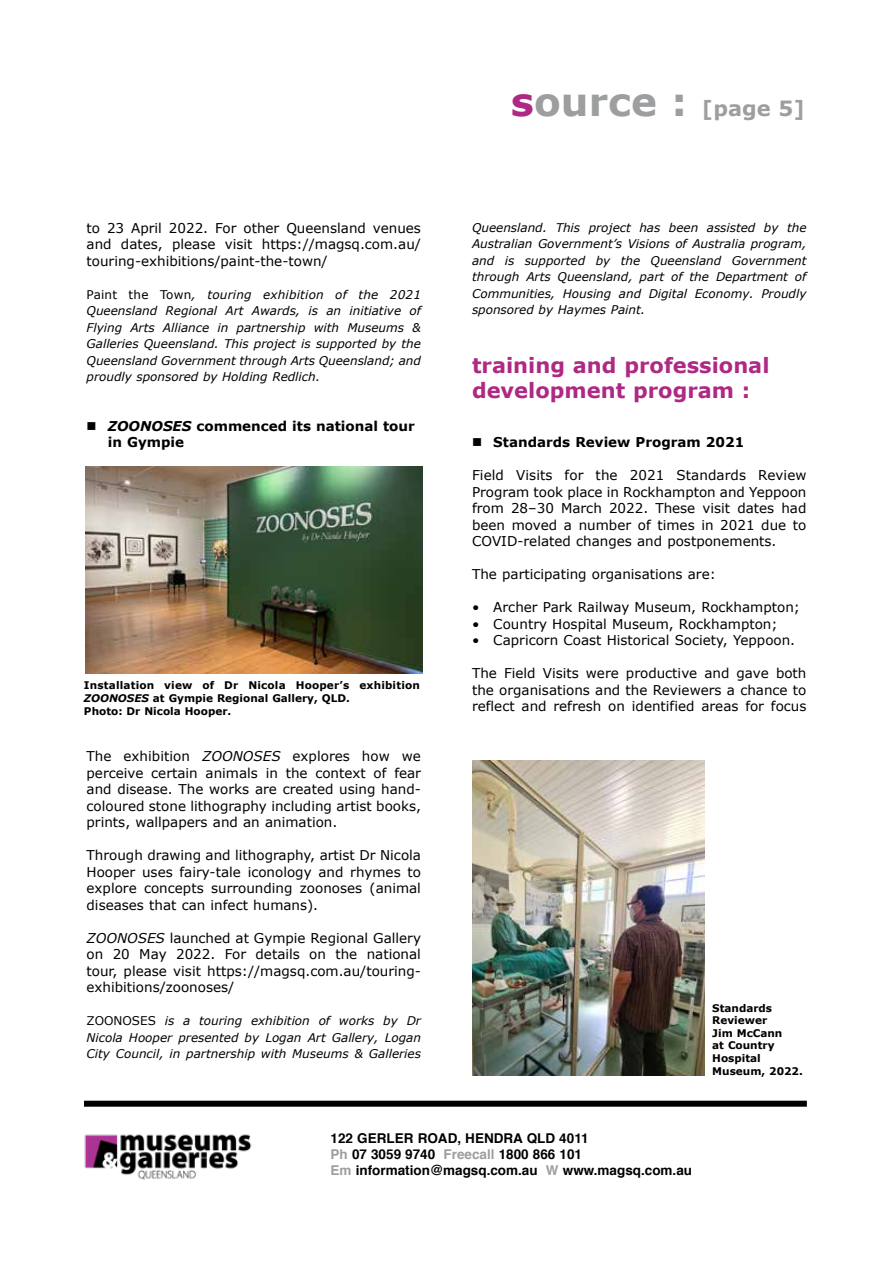
<style>
.page{position:relative;width:893px;height:1263px;background:#fff}
.page>*{position:absolute;margin:0;border:0;box-sizing:border-box;transform-origin:0 0}
.t1{font:700 21px/25.2px "Verdana";color:#ae2984}
.t2{font:700 21px "Verdana";color:#9c9e9f}
.t3{font:13.5px/16.5px "Verdana";color:#000;text-align:justify}
.t4{font:700 13.5px/16.2px "Helvetica";color:#000}
.t5{font:700 13.5px/16.5px "Verdana";color:#000}
.t6{font:italic 12px/16.5px "Verdana";color:#000;text-align:justify}
.t7{font:700 10.5px/12.6px "Verdana";color:#000}
.s1{font-style:normal}
.s2{font-style:italic}
.s3{font-size:39px;color:#ae2984}
.s4{font-size:39px}
.s5{color:#9c9e9f}
</style>
<div class="page">
<div style="left:84px;top:1101px;width:723px;height:6px;background:#000"></div>
<img style="left:84px;top:1134px;width:168px;height:46px">
<img style="left:85px;top:466px;width:337px;height:208px">
<img style="left:472px;top:761px;width:233px;height:315px">
<p class="t3" style="left:87px;top:220px;width:336px">to 23 April 2022. For other Queensland venues and dates, please visit https://magsq.com.au/ touring-exhibitions/paint-the-town/</p>
<p class="t6" style="left:87px;top:286px;width:336px"><span class="s1">Paint the Town</span>, touring exhibition of the 2021<br>Queensland Regional Art Awards, is an initiative of Flying Arts Alliance in partnership with Museums &amp; Galleries Queensland. This project is supported by the Queensland Government through Arts Queensland; and proudly sponsored by Holding Redlich.</p>
<p class="t5" style="left:108px;top:418px;width:309px;text-indent:-21px">■ <span class="s2">ZOONOSES</span> commenced its national tour in Gympie</p>
<p class="t7" style="left:84px;top:679px;width:337px">Installation view of Dr Nicola Hooper’s exhibition<br><span class="s2">ZOONOSES</span> at Gympie Regional Gallery, QLD.<br>Photo: Dr Nicola Hooper.</p>
<p class="t3" style="left:87px;top:748px;width:336px">The exhibition <span class="s2">ZOONOSES</span> explores how we perceive certain animals in the context of fear and disease. The works are created using hand&shy;coloured stone lithography including artist books, prints, wallpapers and an animation.</p>
<p class="t3" style="left:87px;top:847px;width:336px">Through drawing and lithography, artist Dr Nicola Hooper uses fairy-tale iconology and rhymes to explore concepts surrounding zoonoses (animal diseases that can infect humans).</p>
<p class="t3" style="left:87px;top:929px;width:336px"><span class="s2">ZOONOSES</span> launched at Gympie Regional Gallery on 20 May 2022. For details on the national tour, please visit https://magsq.com.au/touring&shy;exhibitions/zoonoses/</p>
<p class="t6" style="left:87px;top:1012px;width:336px"><span class="s1">ZOONOSES</span> is a touring exhibition of works by Dr Nicola Hooper presented by Logan Art Gallery, Logan City Council, in partnership with Museums &amp; Galleries</p>
<h1 class="t2" style="left:511px;top:95px;width:295px"><span class="s3">s</span><span class="s4">ource :</span> [page 5]</h1>
<p class="t6" style="left:472px;top:219px;width:336px">Queensland. This project has been assisted by the Australian Government’s Visions of Australia program, and is supported by the Queensland Government through Arts Queensland, part of the Department of Communities, Housing and Digital Economy. Proudly sponsored by Haymes Paint.</p>
<h1 class="t1" style="left:472px;top:352px;width:299px">training and professional development program :</h1>
<p class="t5" style="left:472px;top:434px;width:274px">■ Standards Review Program 2021</p>
<p class="t3" style="left:472px;top:467px;width:336px">Field Visits for the 2021 Standards Review Program took place in Rockhampton and Yeppoon from 28–30 March 2022. These visit dates had been moved a number of times in 2021 due to COVID-related changes and postponements.</p>
<p class="t3" style="left:472px;top:566px;width:245px">The participating organisations are:</p>
<p class="t3" style="left:472px;top:599px;width:329px">• Archer Park Railway Museum, Rockhampton;</p>
<p class="t3" style="left:472px;top:616px;width:307px">• Country Hospital Museum, Rockhampton;</p>
<p class="t3" style="left:472px;top:632px;width:325px">• Capricorn Coast Historical Society, Yeppoon.</p>
<p class="t3" style="left:472px;top:665px;width:336px">The Field Visits were productive and gave both the organisations and the Reviewers a chance to reflect and refresh on identified areas for focus</p>
<p class="t7" style="left:712px;top:1001px;width:92px">Standards<br>Reviewer<br>Jim McCann<br>at Country<br>Hospital<br>Museum, 2022.</p>
<p class="t4" style="left:331px;top:1130px;width:363px">122 GERLER ROAD, HENDRA QLD 4011<br><span class="s5">Ph</span> 07 3059 9740 <span class="s5">Freecall</span> 1800 866 101<br><span class="s5">Em</span> information@magsq.com.au <span class="s5">W</span> www.magsq.com.au</p>
</div>
